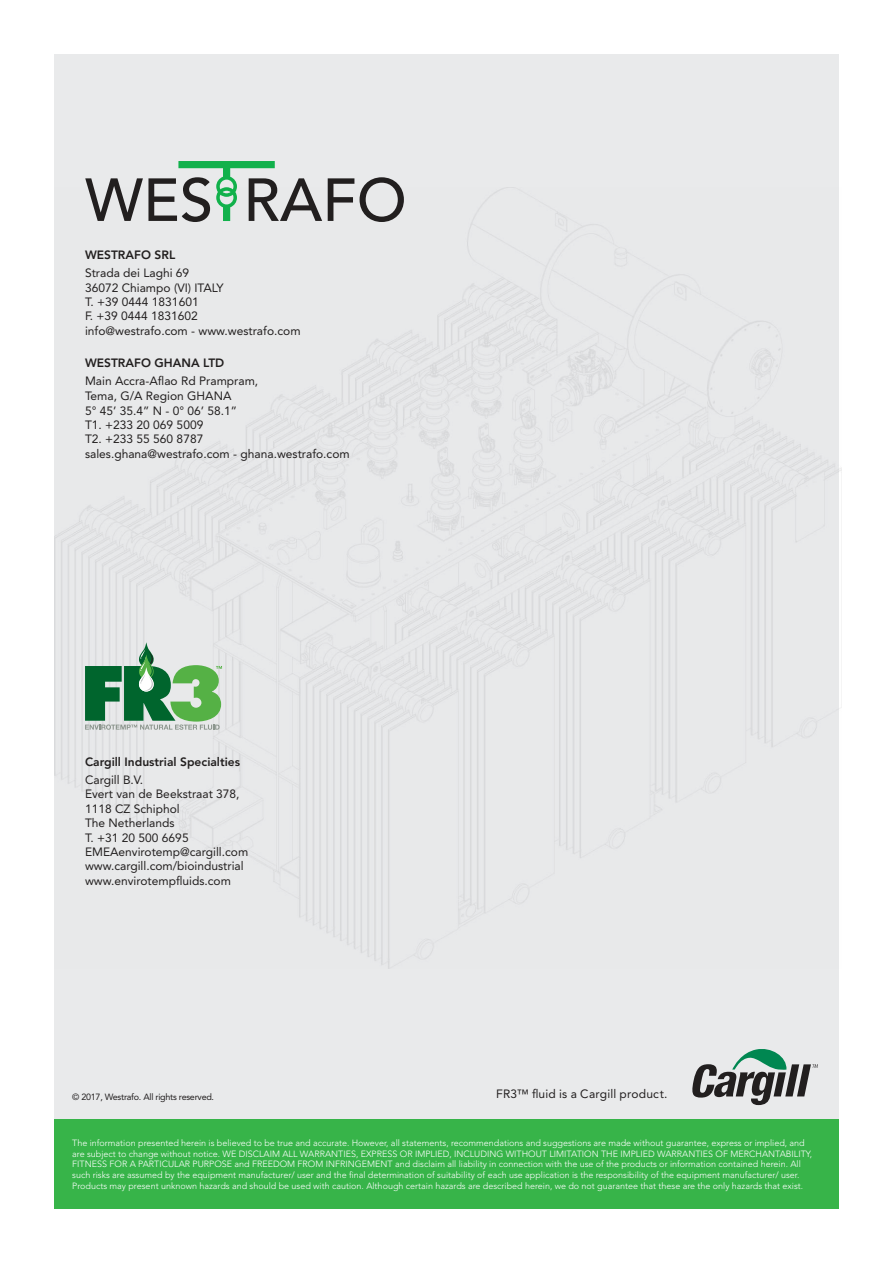
<style>
.page{position:relative;width:893px;height:1263px;background:#fff}
.page>*{position:absolute;margin:0;border:0;box-sizing:border-box;transform-origin:0 0}
.t1{font:12px/14.4px "Avenir LT Std";color:#221f1f}
.t2{font:800 12px "Avenir LT Std";color:#221f1f}
.t3{font:300 9px/10.8px "Avenir LT Std";color:#fff}
.t4{font:9px "Avenir LT Std";letter-spacing:-.03em;color:#221f1f}
</style>
<div class="page">
<div style="left:54px;top:54px;width:785px;height:1066px;background:#e8e9ea"></div>
<div style="left:54px;top:1120px;width:785px;height:89px;background:#37b449"></div>
<svg style="left:328px;top:178px;width:26px;height:43px"></svg>
<svg style="left:360px;top:177px;width:44px;height:45px"></svg>
<svg style="left:85px;top:161px;width:237px;height:61px"></svg>
<svg style="left:85px;top:642px;width:137px;height:88px"></svg>
<svg style="left:692px;top:1049px;width:126px;height:56px"></svg>
<h1 class="t2" style="left:85px;top:250px;width:92px">WESTRAFO SRL</h1>
<h1 class="t1" style="left:85px;top:267px;width:217px">Strada dei Laghi 69<br>36072 Chiampo (VI) ITALY<br>T. +39 0444 1831601<br>F. +39 0444 1831602 info@westrafo.com - www.westrafo.com</h1>
<h1 class="t2" style="left:85px;top:358px;width:141px">WESTRAFO GHANA LTD</h1>
<h1 class="t1" style="left:85px;top:375px;width:266px">Main Accra-Aflao Rd Prampram,<br>Tema, G/A Region GHANA<br>5° 45’ 35.4” N - 0° 06’ 58.1”<br>T1. +233 20 069 5009<br>T2. +233 55 560 8787 sales.ghana@westrafo.com - ghana.westrafo.com</h1>
<h1 class="t2" style="left:85px;top:757px;width:156px">Cargill Industrial Specialties</h1>
<h1 class="t1" style="left:85px;top:774px;width:165px">Cargill B.V.<br>Evert van de Beekstraat 378,<br>1118 CZ Schiphol<br>The Netherlands<br>T. +31 20 500 6695<br>EMEAenvirotemp@cargill.com www.cargill.com/bioindustrial www.envirotempfluids.com</h1>
<p class="t4" style="left:72px;top:1093px;width:143px">© 2017, Westrafo. All rights reserved.</p>
<h1 class="t1" style="left:496px;top:1087px;width:173px">FR3™ fluid is a Cargill product.</h1>
<p class="t3" style="left:72px;top:1138px;width:741px">The information presented herein is believed to be true and accurate. However, all statements, recommendations and suggestions are made without guarantee, express or implied, and are subject to change without notice. WE DISCLAIM ALL WARRANTIES, EXPRESS OR IMPLIED, INCLUDING WITHOUT LIMITATION THE IMPLIED WARRANTIES OF MERCHANTABILITY, FITNESS FOR A PARTICULAR PURPOSE and FREEDOM FROM INFRINGEMENT and disclaim all liability in connection with the use of the products or information contained herein. All such risks are assumed by the equipment manufacturer/ user and the final determination of suitability of each use application is the responsibility of the equipment manufacturer/ user.<br>Products may present unknown hazards and should be used with caution. Although certain hazards are described herein, we do not guarantee that these are the only hazards that exist.</p>
</div>
